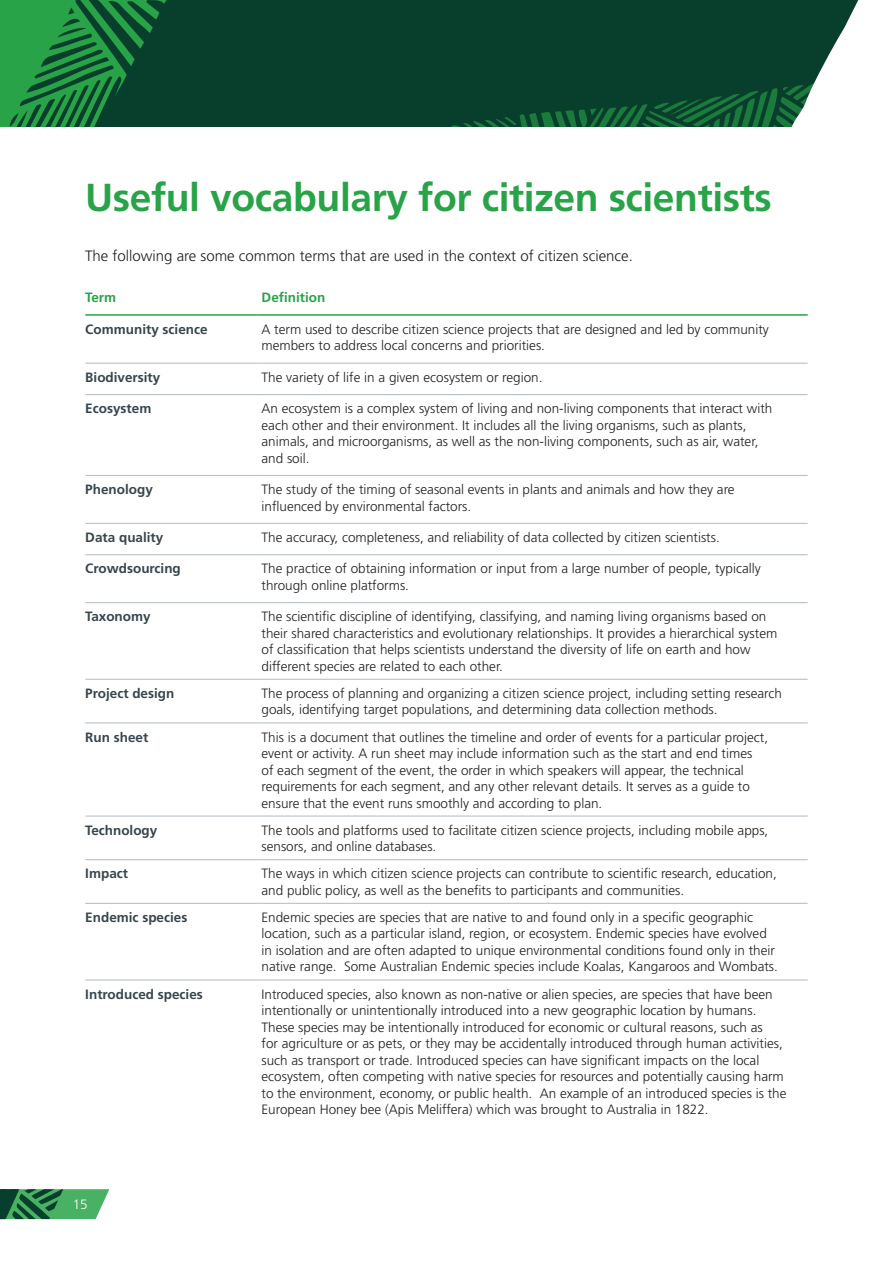
<style>
.page{position:relative;width:893px;height:1263px;background:#fff}
.page>*{position:absolute;margin:0;border:0;box-sizing:border-box;transform-origin:0 0}
.t1{font:700 39px "Frutiger LT Std";letter-spacing:-.01em;color:#29a347}
.Body_copy{font:300 15px "Frutiger LT Std";color:#231f20}
.Table_body{font:300 13.5px/16.5px "Frutiger LT Std";color:#231f20}
.Table_body-2{font:700 13.5px "Frutiger LT Std";color:#38454d}
.t2{font:700 13.5px "Frutiger LT Std";color:#29a347}
.t3{font:300 13.5px "Frutiger LT Std";color:#fff}
</style>
<div class="page">
<div style="left:0;top:0;width:893px;height:176px;background:#083f2c"></div>
<svg style="left:0;top:0;width:184px;height:128px"></svg>
<svg style="left:402px;top:0;width:491px;height:128px"></svg>
<div style="left:0;top:128px;width:893px;height:1046px;background:#fff"></div>
<svg style="left:0;top:1189px;width:109px;height:30px;background:#40925b"></svg>
<hr style="left:85px;top:363px;width:172px;height:1px;background:#b9c2c8">
<hr style="left:257px;top:363px;width:551px;height:1px;background:#b9c2c8">
<hr style="left:85px;top:394px;width:172px;height:1px;background:#b9c2c8">
<hr style="left:257px;top:394px;width:551px;height:1px;background:#b9c2c8">
<hr style="left:85px;top:475px;width:172px;height:1px;background:#b9c2c8">
<hr style="left:257px;top:475px;width:551px;height:1px;background:#b9c2c8">
<hr style="left:85px;top:523px;width:172px;height:1px;background:#b9c2c8">
<hr style="left:257px;top:523px;width:551px;height:1px;background:#b9c2c8">
<hr style="left:85px;top:554px;width:172px;height:1px;background:#b9c2c8">
<hr style="left:257px;top:554px;width:551px;height:1px;background:#b9c2c8">
<hr style="left:85px;top:602px;width:172px;height:1px;background:#b9c2c8">
<hr style="left:257px;top:602px;width:551px;height:1px;background:#b9c2c8">
<hr style="left:85px;top:679px;width:172px;height:1px;background:#b9c2c8">
<hr style="left:257px;top:679px;width:551px;height:1px;background:#b9c2c8">
<hr style="left:85px;top:722px;width:172px;height:1px;background:#b9c2c8">
<hr style="left:257px;top:722px;width:551px;height:1px;background:#b9c2c8">
<hr style="left:85px;top:815px;width:172px;height:2px;background:#b9c2c8">
<hr style="left:257px;top:815px;width:551px;height:2px;background:#b9c2c8">
<hr style="left:85px;top:859px;width:172px;height:1px;background:#b9c2c8">
<hr style="left:257px;top:859px;width:551px;height:1px;background:#b9c2c8">
<hr style="left:85px;top:903px;width:172px;height:1px;background:#b9c2c8">
<hr style="left:257px;top:903px;width:551px;height:1px;background:#b9c2c8">
<hr style="left:85px;top:979px;width:172px;height:1px;background:#b9c2c8">
<hr style="left:257px;top:979px;width:551px;height:1px;background:#b9c2c8">
<hr style="left:85px;top:314px;width:172px;height:2px;background:#29a347">
<hr style="left:257px;top:314px;width:551px;height:2px;background:#29a347">
<h1 class="t1" style="left:85px;top:175px;width:688px">Useful vocabulary for citizen scientists</h1>
<p class="Body_copy" style="left:85px;top:248px;width:549px">The following are some common terms that are used in the context of citizen science.</p>
<p class="t2" style="left:85px;top:289px;width:32px">Term</p>
<p class="t2" style="left:262px;top:289px;width:65px">Definition</p>
<p class="Table_body-2" style="left:85px;top:321px;width:124px">Community science</p>
<p class="Table_body" style="left:261px;top:321px;width:509px">A term used to describe citizen science projects that are designed and led by community members to address local concerns and priorities.</p>
<p class="Table_body-2" style="left:85px;top:369px;width:77px">Biodiversity</p>
<p class="Table_body" style="left:261px;top:369px;width:283px">The variety of life in a given ecosystem or region.</p>
<p class="Table_body-2" style="left:85px;top:401px;width:68px">Ecosystem</p>
<p class="Table_body" style="left:261px;top:400px;width:512px">An ecosystem is a complex system of living and non-living components that interact with each other and their environment. It includes all the living organisms, such as plants, animals, and microorganisms, as well as the non-living components, such as air, water, and soil.</p>
<p class="Table_body-2" style="left:85px;top:481px;width:69px">Phenology</p>
<p class="Table_body" style="left:261px;top:481px;width:475px">The study of the timing of seasonal events in plants and animals and how they are influenced by environmental factors.</p>
<p class="Table_body-2" style="left:85px;top:529px;width:80px">Data quality</p>
<p class="Table_body" style="left:261px;top:529px;width:460px">The accuracy, completeness, and reliability of data collected by citizen scientists.</p>
<p class="Table_body-2" style="left:85px;top:561px;width:97px">Crowdsourcing</p>
<p class="Table_body" style="left:261px;top:561px;width:501px">The practice of obtaining information or input from a large number of people, typically through online platforms.</p>
<p class="Table_body-2" style="left:85px;top:609px;width:67px">Taxonomy</p>
<p class="Table_body" style="left:261px;top:608px;width:517px">The scientific discipline of identifying, classifying, and naming living organisms based on their shared characteristics and evolutionary relationships. It provides a hierarchical system of classification that helps scientists understand the diversity of life on earth and how different species are related to each other.</p>
<p class="Table_body-2" style="left:85px;top:685px;width:91px">Project design</p>
<p class="Table_body" style="left:261px;top:685px;width:522px">The process of planning and organizing a citizen science project, including setting research goals, identifying target populations, and determining data collection methods.</p>
<p class="Table_body-2" style="left:85px;top:729px;width:65px">Run sheet</p>
<p class="Table_body" style="left:261px;top:729px;width:508px">This is a document that outlines the timeline and order of events for a particular project, event or activity. A run sheet may include information such as the start and end times<br>of each segment of the event, the order in which speakers will appear, the technical requirements for each segment, and any other relevant details. It serves as a guide to ensure that the event runs smoothly and according to plan.</p>
<p class="Table_body-2" style="left:85px;top:822px;width:74px">Technology</p>
<p class="Table_body" style="left:261px;top:822px;width:508px">The tools and platforms used to facilitate citizen science projects, including mobile apps, sensors, and online databases.</p>
<p class="Table_body-2" style="left:85px;top:866px;width:44px">Impact</p>
<p class="Table_body" style="left:261px;top:866px;width:517px">The ways in which citizen science projects can contribute to scientific research, education, and public policy, as well as the benefits to participants and communities.</p>
<p class="Table_body-2" style="left:85px;top:909px;width:104px">Endemic species</p>
<p class="Table_body" style="left:261px;top:909px;width:518px">Endemic species are species that are native to and found only in a specific geographic location, such as a particular island, region, or ecosystem. Endemic species have evolved in isolation and are often adapted to unique environmental conditions found only in their native range. Some Australian Endemic species include Koalas, Kangaroos and Wombats.</p>
<p class="Table_body-2" style="left:85px;top:986px;width:119px">Introduced species</p>
<p class="Table_body" style="left:261px;top:986px;width:526px">Introduced species, also known as non-native or alien species, are species that have been intentionally or unintentionally introduced into a new geographic location by humans.<br>These species may be intentionally introduced for economic or cultural reasons, such as<br>for agriculture or as pets, or they may be accidentally introduced through human activities, such as transport or trade. Introduced species can have significant impacts on the local ecosystem, often competing with native species for resources and potentially causing harm to the environment, economy, or public health. An example of an introduced species is the European Honey bee (Apis Meliffera) which was brought to Australia in 1822.</p>
<p class="t3" style="left:73px;top:1197px;width:16px">15</p>
</div>
